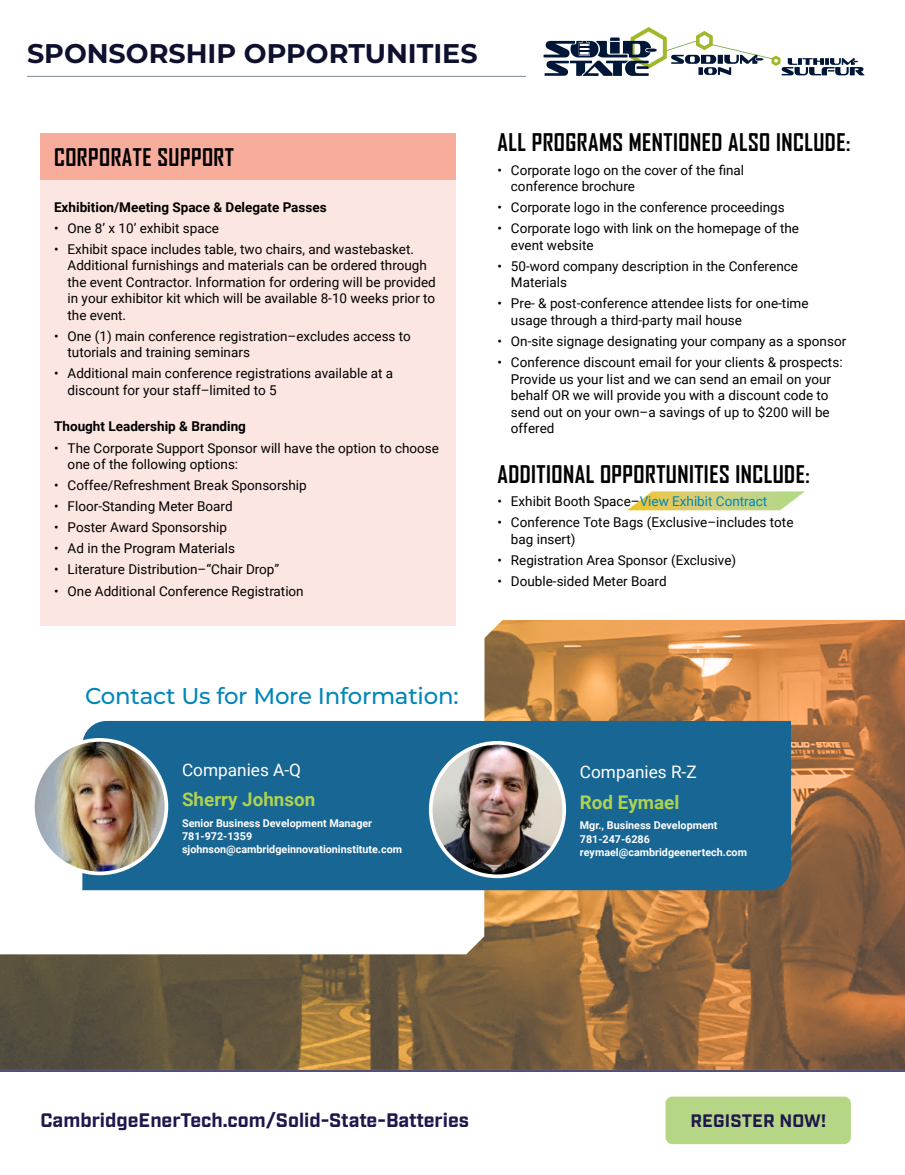
<style>
.page{position:relative;width:905px;height:1175px;background:#fff}
.page>*{position:absolute;margin:0;border:0;box-sizing:border-box;transform-origin:0 0}
.t1{font:700 27px "Montserrat";color:#0e112e}
.t2{font:700 23.25px "Agency FB";letter-spacing:.02em;color:#000}
.t3{font:500 22.8px "Montserrat";letter-spacing:-.01em;color:#0086b9}
.t4{font:700 19.5px "Industry";color:#1d174b}
.t5{font:700 18.75px "Roboto";color:#aed251}
.t6{font:700 18px "Industry";letter-spacing:.01em;color:#1d174b}
.t7{font:17.25px "Roboto";color:#fff}
.t8{font:13.5px/16.5px "Roboto";color:#000}
.t9{font:700 13.5px "Roboto";color:#000}
.t10{font:700 10.8px/13.5px "Roboto";color:#fff}
.s1{color:#0086b9}
</style>
<div class="page">
<div style="left:665px;top:1096px;width:185px;height:48px;background:#b5d785;border-radius:7px"></div>
<hr style="left:0;top:1070px;width:904px;height:1px;background:#1d174b">
<img style="left:0;top:954px;width:904px;height:115px">
<svg style="left:82px;top:491px;width:822px;height:463px"></svg>
<hr style="left:27px;top:76px;width:499px;height:1px;background:#7b8a93">
<svg style="left:543px;top:27px;width:321px;height:49px"></svg>
<div style="left:40px;top:133px;width:416px;height:493px;background:#fce6e1"></div>
<svg style="left:627px;top:491px;width:177px;height:19px;background:#d7d687"></svg>
<div style="left:40px;top:133px;width:416px;height:47px;background:#f8ac9c"></div>
<div style="left:82px;top:721px;width:709px;height:169px;background:#176694"></div>
<img style="left:33px;top:740px;width:133px;height:133px;border-radius:67px">
<div style="left:31px;top:738px;width:137px;height:137px;border:4px solid #fff;border-radius:50%"></div>
<img style="left:430px;top:743px;width:134px;height:133px;border-radius:67px">
<div style="left:429px;top:741px;width:137px;height:137px;border:4px solid #fff;border-radius:50%"></div>
<h1 class="t1" style="left:27px;top:33px;width:452px">SPONSORSHIP OPPORTUNITIES</h1>
<h2 class="t2" style="left:54px;top:143px;width:181px">CORPORATE SUPPORT</h2>
<p class="t9" style="left:54px;top:197px;width:274px">Exhibition/Meeting Space &amp; Delegate Passes</p>
<p class="t8" style="left:54px;top:219px;width:166px">• One 8’ x 10’ exhibit space</p>
<p class="t8" style="left:68px;top:240px;width:370px;text-indent:-14px">• Exhibit space includes table, two chairs, and wastebasket.<br>Additional furnishings and materials can be ordered through the event Contractor. Information for ordering will be provided in your exhibitor kit which will be available 8-10 weeks prior to the event.</p>
<p class="t8" style="left:68px;top:327px;width:345px;text-indent:-14px">• One (1) main conference registration–excludes access to tutorials and training seminars</p>
<p class="t8" style="left:68px;top:365px;width:327px;text-indent:-14px">• Additional main conference registrations available at a discount for your staff–limited to 5</p>
<p class="t9" style="left:54px;top:417px;width:193px">Thought Leadership &amp; Branding</p>
<p class="t8" style="left:68px;top:439px;width:373px;text-indent:-14px">• The Corporate Support Sponsor will have the option to choose one of the following options:</p>
<p class="t8" style="left:54px;top:476px;width:254px">• Coffee/Refreshment Break Sponsorship</p>
<p class="t8" style="left:54px;top:497px;width:180px">• Floor-Standing Meter Board</p>
<p class="t8" style="left:54px;top:519px;width:174px">• Poster Award Sponsorship</p>
<p class="t8" style="left:54px;top:540px;width:182px">• Ad in the Program Materials</p>
<p class="t8" style="left:54px;top:561px;width:227px">• Literature Distribution–“Chair Drop”</p>
<p class="t8" style="left:54px;top:582px;width:251px">• One Additional Conference Registration</p>
<h2 class="t2" style="left:497px;top:128px;width:354px">ALL PROGRAMS MENTIONED ALSO INCLUDE:</h2>
<p class="t8" style="left:511px;top:161px;width:235px;text-indent:-14px">• Corporate logo on the cover of the final conference brochure</p>
<p class="t8" style="left:497px;top:199px;width:289px">• Corporate logo in the conference proceedings</p>
<p class="t8" style="left:511px;top:220px;width:290px;text-indent:-14px">• Corporate logo with link on the homepage of the event website</p>
<p class="t8" style="left:511px;top:257px;width:288px;text-indent:-14px">• 50-word company description in the Conference<br>Materials</p>
<p class="t8" style="left:511px;top:295px;width:299px;text-indent:-14px">• Pre- &amp; post-conference attendee lists for one-time usage through a third-party mail house</p>
<p class="t8" style="left:497px;top:332px;width:350px">• On-site signage designating your company as a sponsor</p>
<p class="t8" style="left:511px;top:353px;width:333px;text-indent:-14px">• Conference discount email for your clients &amp; prospects:<br>Provide us your list and we can send an email on your behalf OR we will provide you with a discount code to send out on your own–a savings of up to $200 will be offered</p>
<h2 class="t2" style="left:497px;top:460px;width:314px">ADDITIONAL OPPORTUNITIES INCLUDE:</h2>
<p class="t8" style="left:497px;top:493px;width:271px">• Exhibit Booth Space–<span class="s1">View Exhibit Contract</span></p>
<p class="t8" style="left:511px;top:514px;width:284px;text-indent:-14px">• Conference Tote Bags (Exclusive–includes tote bag insert)</p>
<p class="t8" style="left:497px;top:551px;width:240px">• Registration Area Sponsor (Exclusive)</p>
<p class="t8" style="left:497px;top:572px;width:171px">• Double-sided Meter Board</p>
<h3 class="t3" style="left:85px;top:680px;width:375px">Contact Us for More Information:</h3>
<p class="t7" style="left:182px;top:757px;width:120px">Companies A-Q</p>
<p class="t7" style="left:580px;top:760px;width:118px">Companies R-Z</p>
<h3 class="t5" style="left:182px;top:786px;width:135px">Sherry Johnson</h3>
<p class="t10" style="left:182px;top:815px;width:221px">Senior Business Development Manager<br>781-972-1359 sjohnson@cambridgeinnovationinstitute.com</p>
<h3 class="t5" style="left:580px;top:789px;width:101px">Rod Eymael</h3>
<p class="t10" style="left:580px;top:818px;width:169px">Mgr., Business Development<br>781-247-6286 reymael@cambridgeenertech.com</p>
<h3 class="t4" style="left:40px;top:1108px;width:430px">CambridgeEnerTech.com/Solid-State-Batteries</h3>
<h3 class="t6" style="left:690px;top:1109px;width:137px">REGISTER NOW!</h3>
</div>
